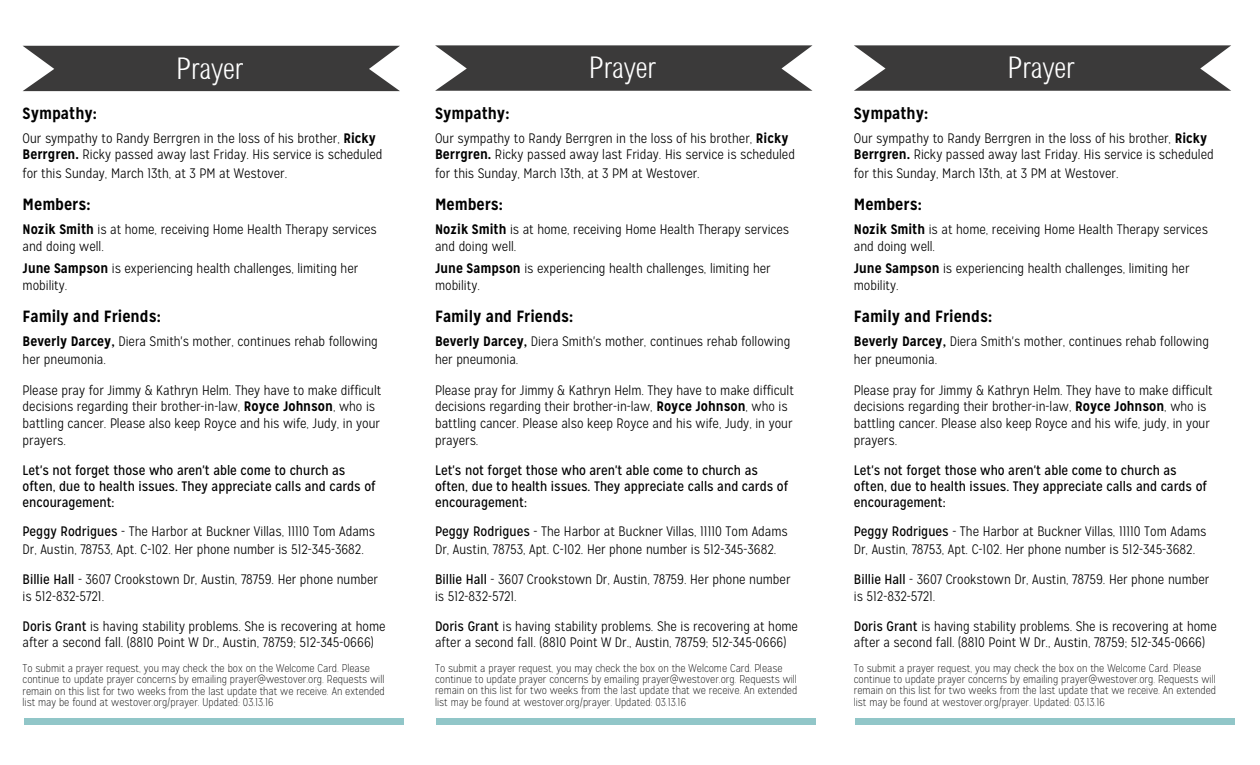
<style>
.page{position:relative;width:1260px;height:765px;background:#fff}
.page>*{position:absolute;margin:0;border:0;box-sizing:border-box;transform-origin:0 0}
.t1{font:30px "Sertig";color:#fff}
.t2{font:700 16.25px "Mission Gothic";color:#000}
.t3{font:300 13.75px/17.5px "Mission Gothic";color:#000}
.t4{font:13.75px/16.2px "Mission Gothic";color:#000}
.t5{font:100 11.25px/11.2px "Mission Gothic";color:#000}
.s1{font-weight:700}
.s2{font-weight:400}
</style>
<div class="page">
<svg style="left:23px;top:46px;width:377px;height:45px;background:#4b4a4a"></svg>
<div style="left:24px;top:719px;width:380px;height:6px;background:#91c6c8"></div>
<svg style="left:435px;top:45px;width:377px;height:46px;background:#4d4c4c"></svg>
<div style="left:436px;top:718px;width:380px;height:7px;background:#91c6c8"></div>
<svg style="left:854px;top:45px;width:377px;height:46px;background:#4d4c4c"></svg>
<div style="left:855px;top:718px;width:380px;height:7px;background:#91c6c8"></div>
<p class="t2" style="left:23px;top:103px;width:76px">Sympathy:</p>
<h1 class="t1" style="left:176px;top:50px;width:69px">Prayer</h1>
<p class="t3" style="left:23px;top:130px;width:361px;line-height:16.2px">Our sympathy to Randy Berrgren in the loss of his brother, <span class="s1">Ricky<br>Berrgren.</span> Ricky passed away last Friday. His service is scheduled</p>
<p class="t3" style="left:23px;top:165px;width:266px">for this Sunday, March 13th, at 3 PM at Westover.</p>
<p class="t2" style="left:23px;top:194px;width:69px">Members:</p>
<p class="t3" style="left:23px;top:220px;width:356px"><span class="s1">Nozik Smith</span> is at home, receiving Home Health Therapy services and doing well.</p>
<p class="t3" style="left:23px;top:259px;width:337px"><span class="s1">June Sampson</span> is experiencing health challenges, limiting her mobility.</p>
<p class="t2" style="left:23px;top:307px;width:140px">Family and Friends:</p>
<p class="t3" style="left:23px;top:333px;width:357px"><span class="s1">Beverly Darcey,</span> Diera Smith's mother, continues rehab following her pneumonia.</p>
<p class="t3" style="left:23px;top:382px;width:360px;line-height:16.2px">Please pray for Jimmy &amp; Kathryn Helm. They have to make difficult decisions regarding their brother-in-law, <span class="s1">Royce Johnson</span>, who is battling cancer. Please also keep Royce and his wife, Judy, in your</p>
<p class="t3" style="left:23px;top:432px;width:45px">prayers.</p>
<p class="t4" style="left:23px;top:462px;width:355px">Let's not forget those who aren't able come to church as often, due to health issues. They appreciate calls and cards of encouragement:</p>
<p class="t3" style="left:23px;top:523px;width:354px"><span class="s2">Peggy Rodrigues</span> - The Harbor at Buckner Villas, 11110 Tom Adams<br>Dr, Austin, 78753, Apt. C-102. Her phone number is 512-345-3682.</p>
<p class="t3" style="left:23px;top:570px;width:357px"><span class="s2">Billie Hall</span> - 3607 Crookstown Dr, Austin, 78759. Her phone number is 512-832-5721.</p>
<p class="t3" style="left:23px;top:618px;width:364px;line-height:16.2px"><span class="s2">Doris Grant</span> is having stability problems. She is recovering at home after a second fall. (8810 Point W Dr., Austin, 78759; 512-345-0666)</p>
<p class="t5" style="left:23px;top:663px;width:364px">To submit a prayer request, you may check the box on the Welcome Card. Please continue to update prayer concerns by emailing prayer@westover.org. Requests will remain on this list for two weeks from the last update that we receive. An extended list may be found at westover.org/prayer. Updated: 03.13.16</p>
<p class="t2" style="left:435px;top:103px;width:76px">Sympathy:</p>
<h1 class="t1" style="left:589px;top:50px;width:69px">Prayer</h1>
<p class="t3" style="left:435px;top:130px;width:361px;line-height:16.2px">Our sympathy to Randy Berrgren in the loss of his brother, <span class="s1">Ricky<br>Berrgren.</span> Ricky passed away last Friday. His service is scheduled</p>
<p class="t3" style="left:435px;top:165px;width:266px">for this Sunday, March 13th, at 3 PM at Westover.</p>
<p class="t2" style="left:435px;top:194px;width:69px">Members:</p>
<p class="t3" style="left:435px;top:220px;width:356px"><span class="s1">Nozik Smith</span> is at home, receiving Home Health Therapy services and doing well.</p>
<p class="t3" style="left:435px;top:259px;width:337px"><span class="s1">June Sampson</span> is experiencing health challenges, limiting her mobility.</p>
<p class="t2" style="left:435px;top:307px;width:140px">Family and Friends:</p>
<p class="t3" style="left:435px;top:333px;width:357px"><span class="s1">Beverly Darcey,</span> Diera Smith's mother, continues rehab following her pneumonia.</p>
<p class="t3" style="left:435px;top:382px;width:360px;line-height:16.2px">Please pray for Jimmy &amp; Kathryn Helm. They have to make difficult decisions regarding their brother-in-law, <span class="s1">Royce Johnson</span>, who is battling cancer. Please also keep Royce and his wife, Judy, in your</p>
<p class="t3" style="left:435px;top:432px;width:45px">prayers.</p>
<p class="t4" style="left:435px;top:462px;width:355px">Let's not forget those who aren't able come to church as often, due to health issues. They appreciate calls and cards of encouragement:</p>
<p class="t3" style="left:435px;top:523px;width:354px"><span class="s2">Peggy Rodrigues</span> - The Harbor at Buckner Villas, 11110 Tom Adams<br>Dr, Austin, 78753, Apt. C-102. Her phone number is 512-345-3682.</p>
<p class="t3" style="left:435px;top:570px;width:357px"><span class="s2">Billie Hall</span> - 3607 Crookstown Dr, Austin, 78759. Her phone number is 512-832-5721.</p>
<p class="t3" style="left:435px;top:618px;width:364px;line-height:16.2px"><span class="s2">Doris Grant</span> is having stability problems. She is recovering at home after a second fall. (8810 Point W Dr., Austin, 78759; 512-345-0666)</p>
<p class="t5" style="left:435px;top:662px;width:364px">To submit a prayer request, you may check the box on the Welcome Card. Please continue to update prayer concerns by emailing prayer@westover.org. Requests will remain on this list for two weeks from the last update that we receive. An extended list may be found at westover.org/prayer. Updated: 03.13.16</p>
<p class="t2" style="left:854px;top:103px;width:76px">Sympathy:</p>
<h1 class="t1" style="left:1007px;top:50px;width:69px">Prayer</h1>
<p class="t3" style="left:854px;top:130px;width:361px;line-height:16.2px">Our sympathy to Randy Berrgren in the loss of his brother, <span class="s1">Ricky<br>Berrgren.</span> Ricky passed away last Friday. His service is scheduled</p>
<p class="t3" style="left:854px;top:165px;width:266px">for this Sunday, March 13th, at 3 PM at Westover.</p>
<p class="t2" style="left:854px;top:194px;width:69px">Members:</p>
<p class="t3" style="left:854px;top:220px;width:356px"><span class="s1">Nozik Smith</span> is at home, receiving Home Health Therapy services and doing well.</p>
<p class="t3" style="left:854px;top:259px;width:337px"><span class="s1">June Sampson</span> is experiencing health challenges, limiting her mobility.</p>
<p class="t2" style="left:854px;top:307px;width:140px">Family and Friends:</p>
<p class="t3" style="left:854px;top:333px;width:357px"><span class="s1">Beverly Darcey,</span> Diera Smith's mother, continues rehab following her pneumonia.</p>
<p class="t3" style="left:854px;top:382px;width:360px;line-height:16.2px">Please pray for Jimmy &amp; Kathryn Helm. They have to make difficult decisions regarding their brother-in-law, <span class="s1">Royce Johnson</span>, who is battling cancer. Please also keep Royce and his wife, judy, in your</p>
<p class="t3" style="left:854px;top:432px;width:45px">prayers.</p>
<p class="t4" style="left:854px;top:462px;width:355px">Let's not forget those who aren't able come to church as often, due to health issues. They appreciate calls and cards of encouragement:</p>
<p class="t3" style="left:854px;top:523px;width:354px"><span class="s2">Peggy Rodrigues</span> - The Harbor at Buckner Villas, 11110 Tom Adams<br>Dr, Austin, 78753, Apt. C-102. Her phone number is 512-345-3682.</p>
<p class="t3" style="left:854px;top:570px;width:357px"><span class="s2">Billie Hall</span> - 3607 Crookstown Dr, Austin, 78759. Her phone number is 512-832-5721.</p>
<p class="t3" style="left:854px;top:618px;width:364px;line-height:16.2px"><span class="s2">Doris Grant</span> is having stability problems. She is recovering at home after a second fall. (8810 Point W Dr., Austin, 78759; 512-345-0666)</p>
<p class="t5" style="left:854px;top:662px;width:364px">To submit a prayer request, you may check the box on the Welcome Card. Please continue to update prayer concerns by emailing prayer@westover.org. Requests will remain on this list for two weeks from the last update that we receive. An extended list may be found at westover.org/prayer. Updated: 03.13.16</p>
</div>
